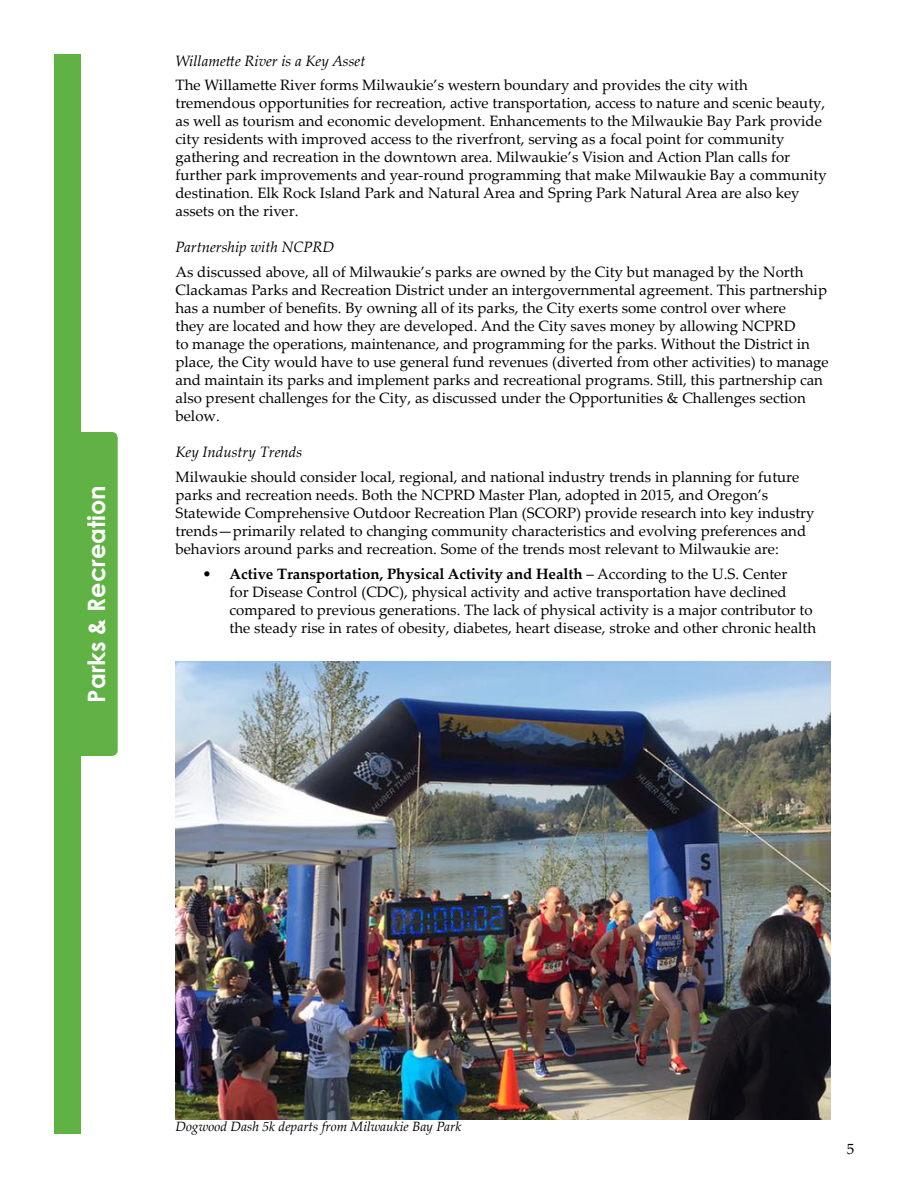
<style>
.page{position:relative;width:918px;height:1188px;background:#fff}
.page>*{position:absolute;margin:0;border:0;box-sizing:border-box;transform-origin:0 0}
.t1{font:700 24px "Century Gothic";color:#fff}
.t2{font:15px/18px "Palatino Linotype";color:#000}
.t3{font:italic 15px "Palatino Linotype";color:#000}
.t4{font:italic 13.5px "Palatino Linotype";color:#000}
.s1{font-weight:700}
</style>
<div class="page">
<div style="left:75px;top:432px;width:43px;height:324px;background:#60b245;border-radius:6px"></div>
<div style="left:54px;top:54px;width:27px;height:1079px;background:#60b245"></div>
<img style="left:176px;top:661px;width:654px;height:458px">
<h1 class="t1" style="left:78px;top:703px;width:219px;rotate:-90deg">Parks &amp; Recreation</h1>
<p class="t3" style="left:176px;top:50px;width:191px">Willamette River is a Key Asset</p>
<p class="t2" style="left:176px;top:76px;width:653px">The Willamette River forms Milwaukie’s western boundary and provides the city with tremendous opportunities for recreation, active transportation, access to nature and scenic beauty, as well as tourism and economic development. Enhancements to the Milwaukie Bay Park provide city residents with improved access to the riverfront, serving as a focal point for community gathering and recreation in the downtown area. Milwaukie’s Vision and Action Plan calls for further park improvements and year-round programming that make Milwaukie Bay a community destination. Elk Rock Island Park and Natural Area and Spring Park Natural Area are also key assets on the river.</p>
<p class="t3" style="left:176px;top:237px;width:160px">Partnership with NCPRD</p>
<p class="t2" style="left:176px;top:263px;width:655px">As discussed above, all of Milwaukie’s parks are owned by the City but managed by the North Clackamas Parks and Recreation District under an intergovernmental agreement. This partnership has a number of benefits. By owning all of its parks, the City exerts some control over where<br>they are located and how they are developed. And the City saves money by allowing NCPRD<br>to manage the operations, maintenance, and programming for the parks. Without the District in place, the City would have to use general fund revenues (diverted from other activities) to manage and maintain its parks and implement parks and recreational programs. Still, this partnership can also present challenges for the City, as discussed under the Opportunities &amp; Challenges section below.</p>
<p class="t3" style="left:176px;top:441px;width:128px">Key Industry Trends</p>
<p class="t2" style="left:176px;top:467px;width:641px">Milwaukie should consider local, regional, and national industry trends in planning for future parks and recreation needs. Both the NCPRD Master Plan, adopted in 2015, and Oregon’s Statewide Comprehensive Outdoor Recreation Plan (SCORP) provide research into key industry trends—primarily related to changing community characteristics and evolving preferences and behaviors around parks and recreation. Some of the trends most relevant to Milwaukie are:</p>
<p class="t2" style="left:230px;top:564px;width:588px;text-indent:-27px">• <span class="s1">Active Transportation, Physical Activity and Health</span> – According to the U.S. Center<br>for Disease Control (CDC), physical activity and active transportation have declined compared to previous generations. The lack of physical activity is a major contributor to the steady rise in rates of obesity, diabetes, heart disease, stroke and other chronic health</p>
<p class="t4" style="left:176px;top:1116px;width:288px">Dogwood Dash 5k departs from Milwaukie Bay Park</p>
<p class="t2" style="left:847px;top:1139px;width:9px">5</p>
</div>
